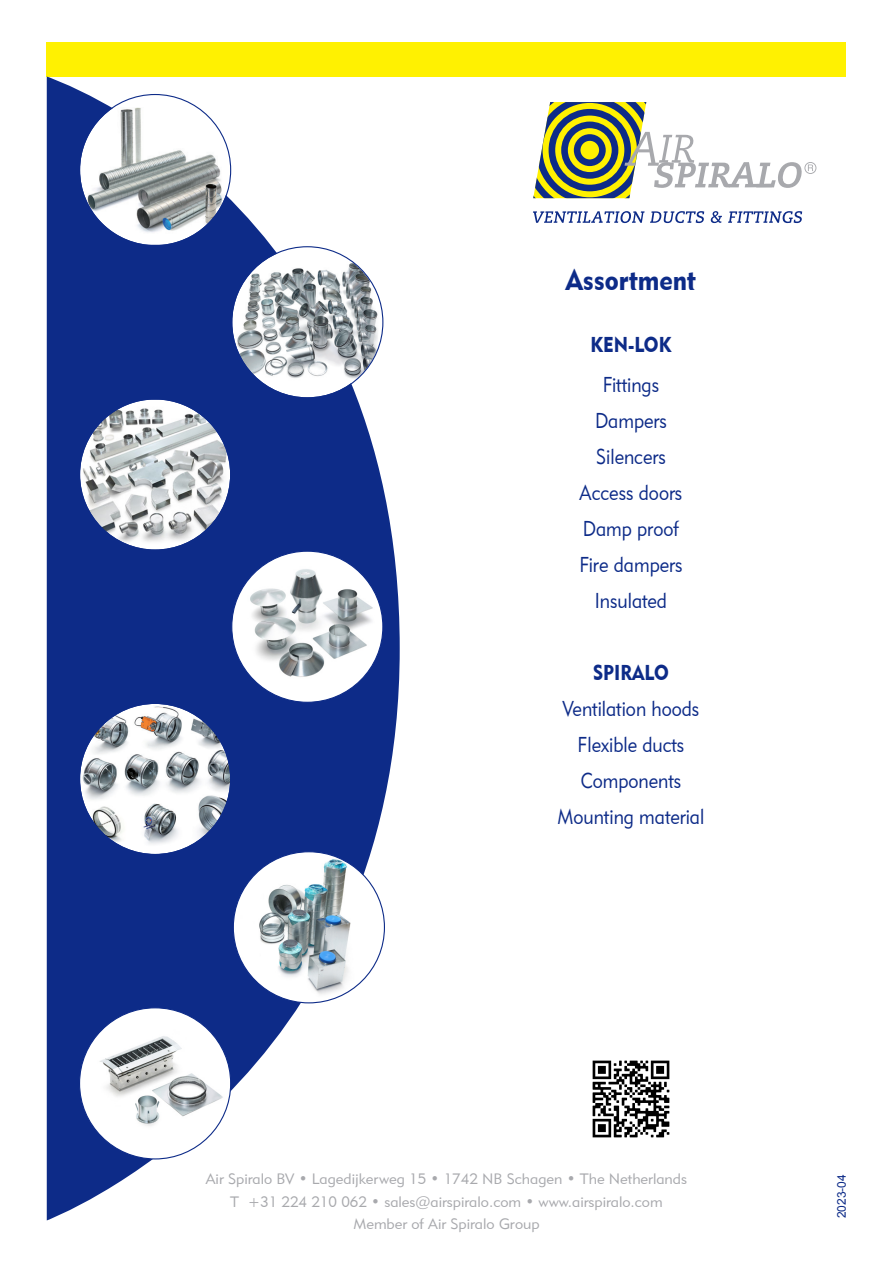
<style>
.page{position:relative;width:893px;height:1263px;background:#fff}
.page>*{position:absolute;margin:0;border:0;box-sizing:border-box;transform-origin:0 0}
.t1{font:29.7px "Geometric 415 BT Black A";color:#0d2b88;scale:.86 1}
.t2{font:21.45px/36px "Geometric 415 BT Lite A";color:#0d2b88;text-align:center;scale:.86 1}
.t3{font:21.45px "Geometric 415 BT Black A";color:#0d2b88;scale:.86 1}
.t4{font:15px "Geometric 415 BT Lite A";color:#a8a9ad}
.t5{font:12px "Arial";color:#0d2b88}
.s1{font-family:"Geometric 415 BT Black A"}
</style>
<div class="page">
<div style="left:47px;top:43px;width:799px;height:34px;background:#fff101"></div>
<svg style="left:47px;top:77px;width:353px;height:1143px;fill:#0d2b88"></svg>
<img style="left:232px;top:247px;width:150px;height:150px;border-radius:75px">
<div style="left:232px;top:551px;width:151px;height:151px;background:#fff;border-radius:50%"></div>
<img style="left:237px;top:558px;width:145px;height:133px">
<img style="left:80px;top:400px;width:150px;height:149px;border-radius:73px">
<img style="left:80px;top:704px;width:150px;height:150px;border-radius:75px">
<img style="left:234px;top:852px;width:145px;height:150px">
<img style="left:80px;top:1008px;width:150px;height:150px;border-radius:75px">
<img style="left:80px;top:96px;width:149px;height:149px">
<svg style="left:533px;top:102px;width:283px;height:96px"></svg>
<svg style="left:533px;top:211px;width:171px;height:12px"></svg>
<svg style="left:711px;top:211px;width:11px;height:12px"></svg>
<svg style="left:728px;top:211px;width:74px;height:12px"></svg>
<img style="left:592px;top:1060px;width:78px;height:78px">
<p class="t1" style="left:566px;top:262px;width:153px">Assortment</p>
<p class="t3" style="left:591px;top:331px;width:95px">KEN-LOK</p>
<p class="t2" style="left:579px;top:366px;width:121px">Fittings<br>Dampers<br>Silencers<br>Access doors<br>Damp proof<br>Fire dampers<br>Insulated</p>
<p class="t2" style="left:558px;top:654px;width:172px"><span class="s1">SPIRALO<br></span>Ventilation hoods<br>Flexible ducts<br>Components<br>Mounting material</p>
<p class="t4" style="left:206px;top:1169px;width:483px">Air Spiralo BV • Lagedijkerweg 15 • 1742 NB Schagen • The Netherlands</p>
<p class="t4" style="left:230px;top:1192px;width:434px">T +31 224 210 062 • sales@airspiralo.com • www.airspiralo.com</p>
<p class="t4" style="left:353px;top:1214px;width:188px">Member of Air Spiralo Group</p>
<p class="t5" style="left:834px;top:1218px;width:46px;rotate:-90deg">2023-04</p>
</div>
